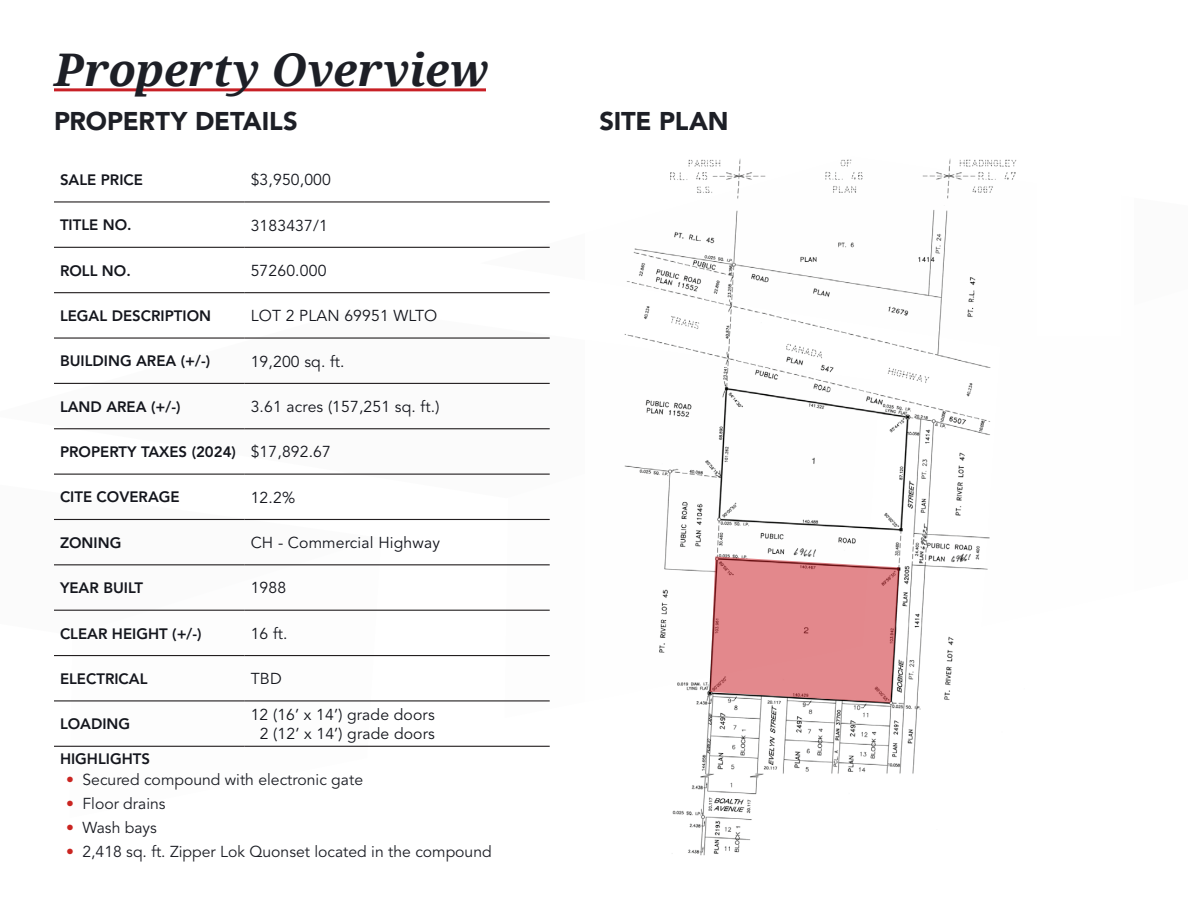
<style>
.page{position:relative;width:1188px;height:918px;background:#fff}
.page>*{position:absolute;margin:0;border:0;box-sizing:border-box;transform-origin:0 0}
.t1{font:italic 700 45px "Droid Serif";color:#1d1f26}
.t2{font:900 25.5px "Avenir LT Std";letter-spacing:-.005em;color:#1d1f26}
.t3{font:15.75px/18.1px "Avenir LT Std";letter-spacing:.01em;color:#14161d;text-align:center}
.t4{font:15.75px "Avenir LT Std";color:#1d1f26}
.t5{font:800 15px "Avenir LT Std";color:#14161d}
.s1{font-weight:400;font-size:15.75px}
.s2{color:#ca2521}
</style>
<div class="page">
<svg style="left:54px;top:382px;width:496px;height:92px"></svg>
<svg style="left:70px;top:656px;width:311px;height:90px"></svg>
<svg style="left:54px;top:518px;width:327px;height:92px"></svg>
<hr style="left:54px;top:88px;width:432px;height:3px;background:#c82026">
<hr style="left:54px;top:201px;width:191px;height:2px;background:#231f20">
<hr style="left:245px;top:201px;width:305px;height:2px;background:#231f20">
<hr style="left:54px;top:247px;width:191px;height:1px;background:#231f20">
<hr style="left:245px;top:247px;width:305px;height:1px;background:#231f20">
<hr style="left:54px;top:292px;width:191px;height:1px;background:#231f20">
<hr style="left:245px;top:292px;width:305px;height:1px;background:#231f20">
<hr style="left:54px;top:337px;width:191px;height:2px;background:#231f20">
<hr style="left:245px;top:337px;width:305px;height:2px;background:#231f20">
<hr style="left:54px;top:383px;width:191px;height:1px;background:#231f20">
<hr style="left:245px;top:383px;width:305px;height:1px;background:#231f20">
<hr style="left:54px;top:428px;width:191px;height:1px;background:#231f20">
<hr style="left:245px;top:428px;width:305px;height:1px;background:#231f20">
<hr style="left:54px;top:474px;width:191px;height:1px;background:#231f20">
<hr style="left:245px;top:474px;width:305px;height:1px;background:#231f20">
<hr style="left:54px;top:519px;width:191px;height:1px;background:#231f20">
<hr style="left:245px;top:519px;width:305px;height:1px;background:#231f20">
<hr style="left:54px;top:564px;width:191px;height:1px;background:#231f20">
<hr style="left:245px;top:564px;width:305px;height:1px;background:#231f20">
<hr style="left:54px;top:610px;width:191px;height:1px;background:#231f20">
<hr style="left:245px;top:610px;width:305px;height:1px;background:#231f20">
<hr style="left:54px;top:655px;width:191px;height:1px;background:#231f20">
<hr style="left:245px;top:655px;width:305px;height:1px;background:#231f20">
<hr style="left:54px;top:700px;width:191px;height:1px;background:#231f20">
<hr style="left:245px;top:700px;width:305px;height:1px;background:#231f20">
<hr style="left:54px;top:746px;width:191px;height:1px;background:#231f20">
<hr style="left:245px;top:746px;width:305px;height:1px;background:#231f20">
<img style="left:624px;top:158px;width:393px;height:698px">
<svg style="left:709px;top:556px;width:191px;height:148px;background:#df8f93"></svg>
<h1 class="t1" style="left:54px;top:39px;width:436px">Property Overview</h1>
<h2 class="t2" style="left:54px;top:106px;width:245px">PROPERTY DETAILS</h2>
<h2 class="t2" style="left:599px;top:106px;width:131px">SITE PLAN</h2>
<p class="t5" style="left:60px;top:171px;width:85px">SALE PRICE</p>
<p class="t3" style="left:251px;top:171px;width:82px">$3,950,000</p>
<p class="t5" style="left:60px;top:216px;width:73px">TITLE NO.</p>
<p class="t3" style="left:251px;top:217px;width:79px">3183437/1</p>
<p class="t5" style="left:60px;top:262px;width:72px">ROLL NO.</p>
<p class="t3" style="left:251px;top:262px;width:77px">57260.000</p>
<p class="t5" style="left:60px;top:307px;width:153px">LEGAL DESCRIPTION</p>
<p class="t3" style="left:251px;top:307px;width:188px">LOT 2 PLAN 69951 WLTO</p>
<p class="t5" style="left:60px;top:352px;width:152px">BUILDING AREA (+/-)</p>
<p class="t3" style="left:251px;top:353px;width:95px">19,200 sq. ft.</p>
<p class="t5" style="left:60px;top:398px;width:122px">LAND AREA (+/-)</p>
<p class="t3" style="left:251px;top:398px;width:190px">3.61 acres (157,251 sq. ft.)</p>
<p class="t5" style="left:60px;top:443px;width:272px">PROPERTY TAXES (2024) <span class="s1">$17,892.67</span></p>
<p class="t5" style="left:60px;top:488px;width:121px">CITE COVERAGE</p>
<p class="t3" style="left:251px;top:489px;width:46px">12.2%</p>
<p class="t5" style="left:60px;top:534px;width:63px">ZONING</p>
<p class="t3" style="left:251px;top:534px;width:191px">CH - Commercial Highway</p>
<p class="t5" style="left:60px;top:579px;width:85px">YEAR BUILT</p>
<p class="t3" style="left:251px;top:579px;width:37px">1988</p>
<p class="t5" style="left:60px;top:624px;width:143px">CLEAR HEIGHT (+/-)</p>
<p class="t3" style="left:251px;top:625px;width:38px">16 ft.</p>
<p class="t5" style="left:60px;top:670px;width:89px">ELECTRICAL</p>
<p class="t3" style="left:251px;top:670px;width:32px">TBD</p>
<p class="t5" style="left:60px;top:715px;width:72px">LOADING</p>
<p class="t3" style="left:251px;top:706px;width:186px">12 (16’ x 14’) grade doors<br>2 (12’ x 14’) grade doors</p>
<p class="t5" style="left:60px;top:750px;width:92px">HIGHLIGHTS</p>
<p class="t4" style="left:66px;top:770px;width:299px"><span class="s2">•</span> Secured compound with electronic gate</p>
<p class="t4" style="left:66px;top:794px;width:101px"><span class="s2">•</span> Floor drains</p>
<p class="t4" style="left:66px;top:818px;width:92px"><span class="s2">•</span> Wash bays</p>
<p class="t4" style="left:66px;top:842px;width:427px"><span class="s2">•</span> 2,418 sq. ft. Zipper Lok Quonset located in the compound</p>
</div>
